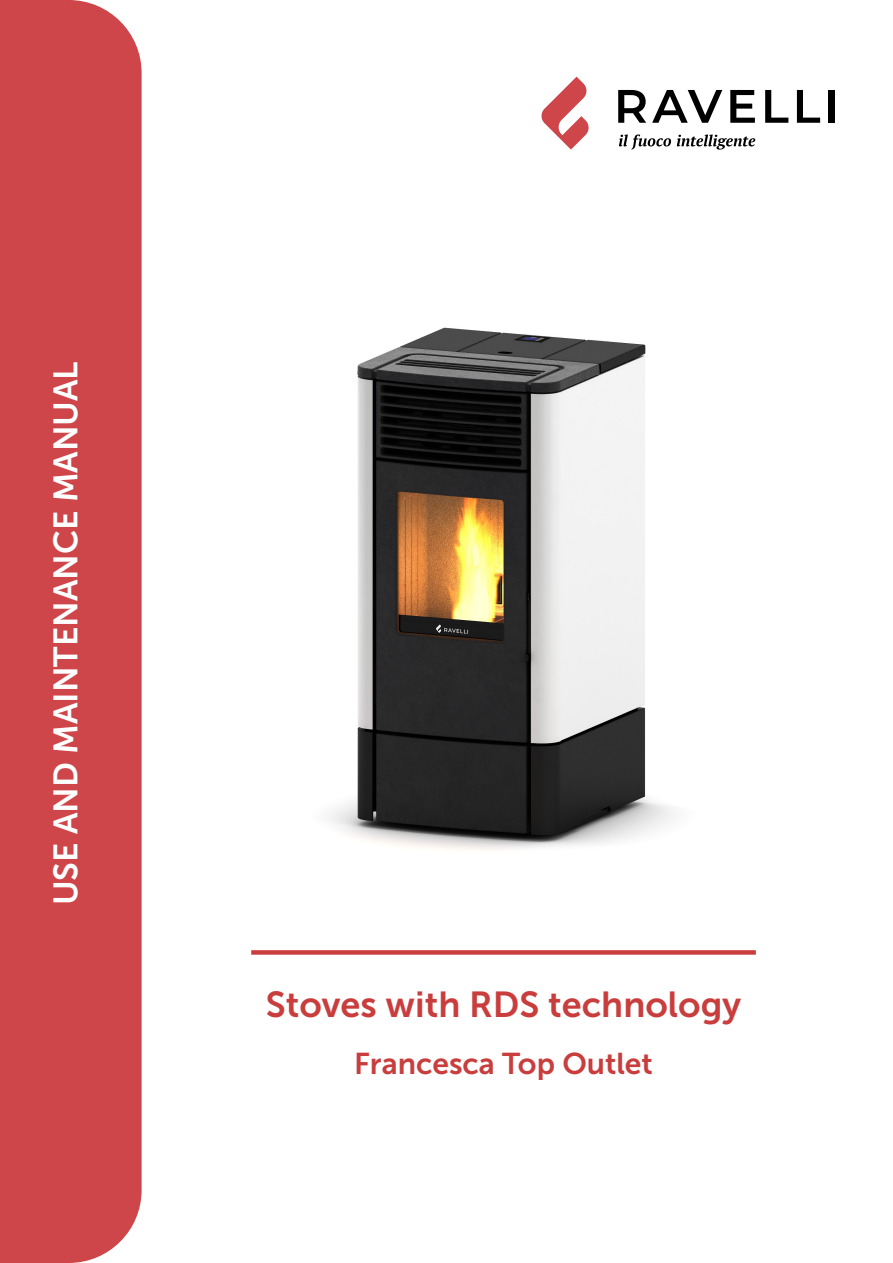
<style>
.page{position:relative;width:893px;height:1263px;background:#fff}
.page>*{position:absolute;margin:0;border:0;box-sizing:border-box;transform-origin:0 0}
.t1{font:36px "Museo Sans 700";color:#c93d3d}
.t2{font:33.75px "Museo Sans 700";color:#fff}
.t3{font:30px "Museo Sans 700";color:#c93d3d}
</style>
<div class="page">
<svg style="left:541px;top:77px;width:48px;height:73px"></svg>
<svg style="left:619px;top:134px;width:52px;height:16px"></svg>
<svg style="left:677px;top:134px;width:78px;height:16px"></svg>
<svg style="left:652px;top:90px;width:70px;height:33px"></svg>
<svg style="left:730px;top:90px;width:25px;height:33px"></svg>
<svg style="left:765px;top:90px;width:23px;height:33px"></svg>
<svg style="left:797px;top:90px;width:23px;height:33px"></svg>
<div style="left:828px;top:90px;width:6px;height:33px;background:#000001"></div>
<svg style="left:618px;top:90px;width:28px;height:33px"></svg>
<div style="left:0;top:0;width:142px;height:1263px;background:#ce4649"></div>
<div style="left:251px;top:950px;width:505px;height:5px;background:#c93d3d"></div>
<img style="left:329px;top:327px;width:346px;height:523px">
<p class="t2" style="left:47px;top:905px;width:545px;rotate:-90deg">USE AND MAINTENANCE MANUAL</p>
<p class="t1" style="left:266px;top:984px;width:477px">Stoves with RDS technology</p>
<p class="t3" style="left:354px;top:1047px;width:300px">Francesca Top Outlet</p>
</div>
